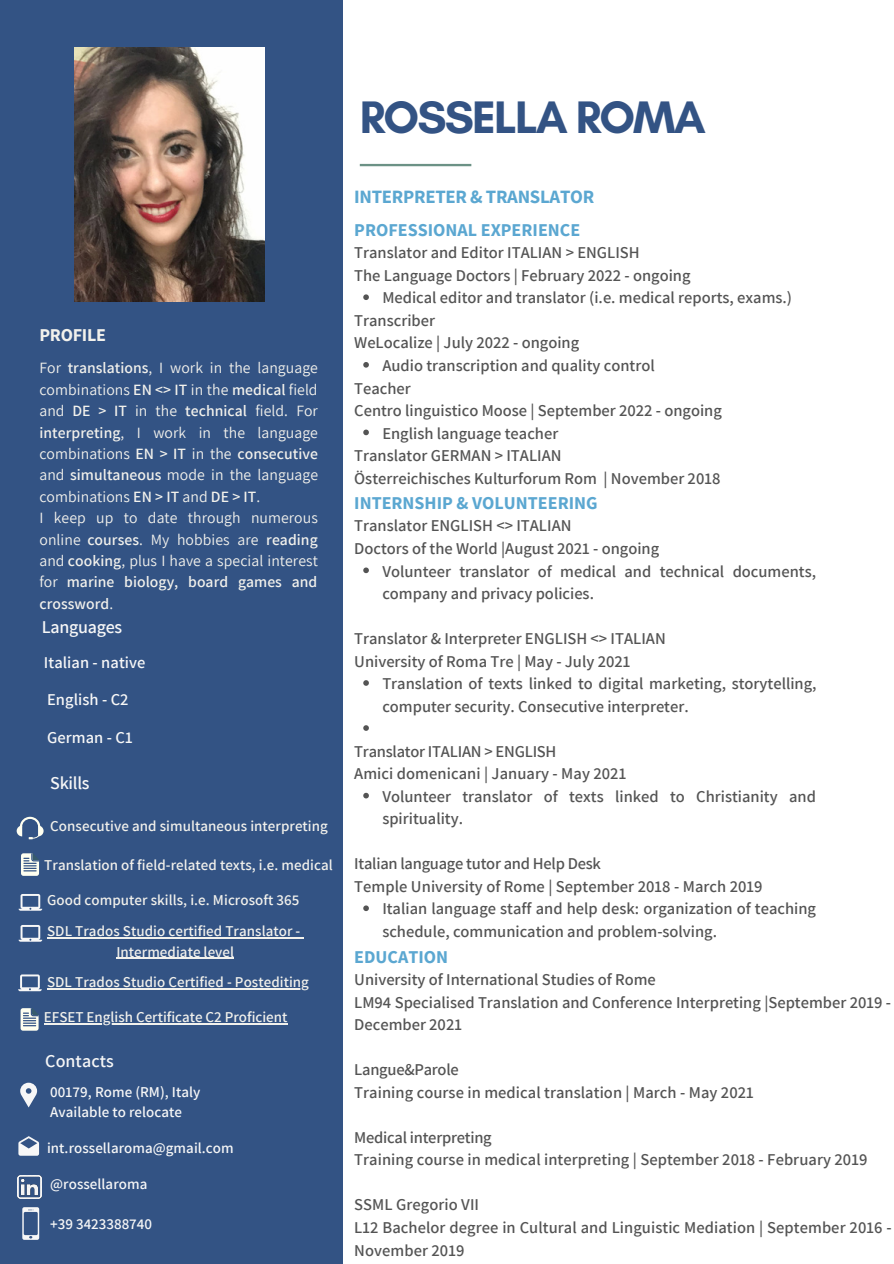
<style>
.page{position:relative;width:894px;height:1264px;background:#fff}
.page>*{position:absolute;margin:0;border:0;box-sizing:border-box;transform-origin:0 0}
.t1{font:700 46.35px "Glacial Indifference";letter-spacing:-.04em;color:#335384}
.t2{font:700 18.75px "Source Sans Pro";letter-spacing:-.015em;color:#5ba7d1}
.t3{font:700 18px "Source Sans Pro";color:#5ba7d1}
.t4{font:600 18px "Assistant";letter-spacing:-.015em;color:#f7f7f7}
.t5{font:600 18px "Assistant";letter-spacing:.005em;color:#f7f7f7}
.t6{font:700 18px "Source Sans Pro";letter-spacing:-.015em;color:#f2f1ec}
.t7{font:600 16.5px/22.5px "Assistant";color:#545454}
.t8{font:600 16.5px "Assistant";letter-spacing:.005em;color:#f7f7f7}
.t9{font:15.75px/21.5px "Assistant";letter-spacing:.005em;color:#f2f1ec}
.t10{font:600 15px/31px "Assistant";letter-spacing:.005em;color:#f2f1ec}
.t11{font:600 15px/20.2px "Assistant";letter-spacing:.005em;color:#f7f7f7}
.s1{font-weight:600}
</style>
<div class="page">
<div style="left:0;top:0;width:342px;height:1263px;background:#335384"></div>
<svg style="left:360px;top:164px;width:111px;height:2px"></svg>
<svg style="left:20px;top:1082px;width:17px;height:25px"></svg>
<svg style="left:19px;top:894px;width:23px;height:16px"></svg>
<img style="left:18px;top:1175px;width:23px;height:23px">
<svg style="left:18px;top:1136px;width:21px;height:19px"></svg>
<img style="left:74px;top:48px;width:191px;height:253px">
<svg style="left:17px;top:816px;width:27px;height:23px"></svg>
<svg style="left:21px;top:853px;width:18px;height:22px"></svg>
<hr style="left:47px;top:937px;width:253px;height:1px;background:#f2f1ec">
<hr style="left:116px;top:957px;width:118px;height:1px;background:#f2f1ec">
<hr style="left:47px;top:988px;width:262px;height:1px;background:#f2f1ec">
<svg style="left:19px;top:925px;width:23px;height:16px"></svg>
<svg style="left:18px;top:974px;width:24px;height:17px"></svg>
<svg style="left:21px;top:1008px;width:18px;height:22px"></svg>
<hr style="left:44px;top:1023px;width:243px;height:1px;background:#f2f1ec">
<svg style="left:22px;top:1207px;width:17px;height:32px"></svg>
<svg style="left:363px;top:294px;width:6px;height:6px"></svg>
<svg style="left:363px;top:362px;width:6px;height:5px"></svg>
<svg style="left:363px;top:429px;width:6px;height:6px"></svg>
<svg style="left:363px;top:567px;width:6px;height:6px"></svg>
<svg style="left:363px;top:680px;width:6px;height:5px"></svg>
<svg style="left:363px;top:725px;width:6px;height:6px"></svg>
<svg style="left:363px;top:792px;width:6px;height:6px"></svg>
<svg style="left:363px;top:905px;width:6px;height:6px"></svg>
<h1 class="t1" style="left:360px;top:89px;width:347px">ROSSELLA ROMA</h1>
<p class="t6" style="left:39px;top:323px;width:68px">PROFILE</p>
<p class="t9" style="left:39px;top:357px;width:280px">For <span class="s1">translations</span>, I work in the language combinations <span class="s1">EN &lt;&gt; IT</span> in the <span class="s1">medical</span> field and <span class="s1">DE &gt; IT</span> in the <span class="s1">technical</span> field. For <span class="s1">interpreting</span>, I work in the language combinations <span class="s1">EN &gt; IT</span> in the <span class="s1">consecutive </span>and <span class="s1">simultaneous</span> mode in the language combinations <span class="s1">EN &gt; IT</span> and <span class="s1">DE &gt; IT</span>.<br>I keep up to date through numerous online <span class="s1">courses</span>. My hobbies are <span class="s1">reading </span>and <span class="s1">cooking</span>, plus I have a special interest for <span class="s1">marine biology, board games and crossword</span>.</p>
<p class="t4" style="left:42px;top:614px;width:82px">Languages</p>
<p class="t8" style="left:44px;top:650px;width:103px">Italian - native</p>
<p class="t8" style="left:47px;top:688px;width:83px">English - C2</p>
<p class="t8" style="left:47px;top:726px;width:87px">German - C1</p>
<p class="t4" style="left:50px;top:770px;width:41px">Skills</p>
<p class="t10" style="left:50px;top:810px;width:279px">Consecutive and simultaneous interpreting</p>
<p class="t10" style="left:44px;top:849px;width:290px">Translation of field-related texts, i.e. medical</p>
<p class="t10" style="left:47px;top:884px;width:255px">Good computer skills, i.e. Microsoft 365<br>SDL Trados Studio certified Translator -</p>
<p class="t10" style="left:47px;top:935px;width:263px;line-height:30.5px;text-align:center">Intermediate level<br>SDL Trados Studio Certified - Postediting</p>
<p class="t10" style="left:44px;top:1001px;width:245px">EFSET English Certificate C2 Proficient</p>
<p class="t5" style="left:45px;top:1048px;width:70px">Contacts</p>
<p class="t11" style="left:50px;top:1081px;width:152px">00179, Rome (RM), Italy<br>Available to relocate</p>
<p class="t11" style="left:47px;top:1137px;width:188px">int.rossellaroma@gmail.com</p>
<p class="t11" style="left:50px;top:1173px;width:99px">@rossellaroma</p>
<p class="t11" style="left:50px;top:1213px;width:103px">+39 3423388740</p>
<p class="t2" style="left:354px;top:184px;width:241px">INTERPRETER &amp; TRANSLATOR</p>
<p class="t3" style="left:354px;top:218px;width:227px">PROFESSIONAL EXPERIENCE</p>
<p class="t7" style="left:354px;top:241px;width:338px">Translator and Editor ITALIAN &gt; ENGLISH<br>The Language Doctors | February 2022 - ongoing</p>
<p class="t7" style="left:354px;top:308px;width:226px">Transcriber<br>WeLocalize | July 2022 - ongoing</p>
<p class="t7" style="left:354px;top:376px;width:369px">Teacher<br>Centro linguistico Moose | September 2022 - ongoing</p>
<p class="t7" style="left:354px;top:444px;width:367px">Translator GERMAN &gt; ITALIAN<br>Österreichisches Kulturforum Rom | November 2018</p>
<p class="t7" style="left:382px;top:286px;width:411px">Medical editor and translator (i.e. medical reports, exams.)</p>
<p class="t7" style="left:382px;top:354px;width:274px">Audio transcription and quality control</p>
<p class="t7" style="left:382px;top:421px;width:177px">English language teacher</p>
<p class="t3" style="left:354px;top:491px;width:245px">INTERNSHIP &amp; VOLUNTEERING</p>
<p class="t7" style="left:354px;top:514px;width:306px">Translator ENGLISH &lt;&gt; ITALIAN<br>Doctors of the World |August 2021 - ongoing</p>
<p class="t7" style="left:382px;top:559px;width:435px">Volunteer translator of medical and technical documents, company and privacy policies.</p>
<p class="t7" style="left:354px;top:626px;width:313px">Translator &amp; Interpreter ENGLISH &lt;&gt; ITALIAN<br>University of Roma Tre | May - July 2021</p>
<p class="t7" style="left:382px;top:672px;width:435px">Translation of texts linked to digital marketing, storytelling, computer security. Consecutive interpreter.</p>
<p class="t7" style="left:354px;top:739px;width:273px">Translator ITALIAN &gt; ENGLISH<br>Amici domenicani | January - May 2021</p>
<p class="t7" style="left:382px;top:784px;width:435px">Volunteer translator of texts linked to Christianity and spirituality.</p>
<p class="t7" style="left:354px;top:852px;width:410px">Italian language tutor and Help Desk<br>Temple University of Rome | September 2018 - March 2019</p>
<p class="t7" style="left:382px;top:897px;width:435px">Italian language staff and help desk: organization of teaching schedule, communication and problem-solving.</p>
<p class="t3" style="left:354px;top:944px;width:95px">EDUCATION</p>
<p class="t7" style="left:354px;top:967px;width:538px">University of International Studies of Rome<br>LM94 Specialised Translation and Conference Interpreting |September 2019 -<br>December 2021</p>
<p class="t7" style="left:354px;top:1057px;width:401px">Langue&amp;Parole<br>Training course in medical translation | March - May 2021</p>
<p class="t7" style="left:354px;top:1125px;width:514px">Medical interpreting<br>Training course in medical interpreting | September 2018 - February 2019</p>
<p class="t7" style="left:354px;top:1193px;width:538px">SSML Gregorio VII<br>L12 Bachelor degree in Cultural and Linguistic Mediation | September 2016 -<br>November 2019</p>
</div>
